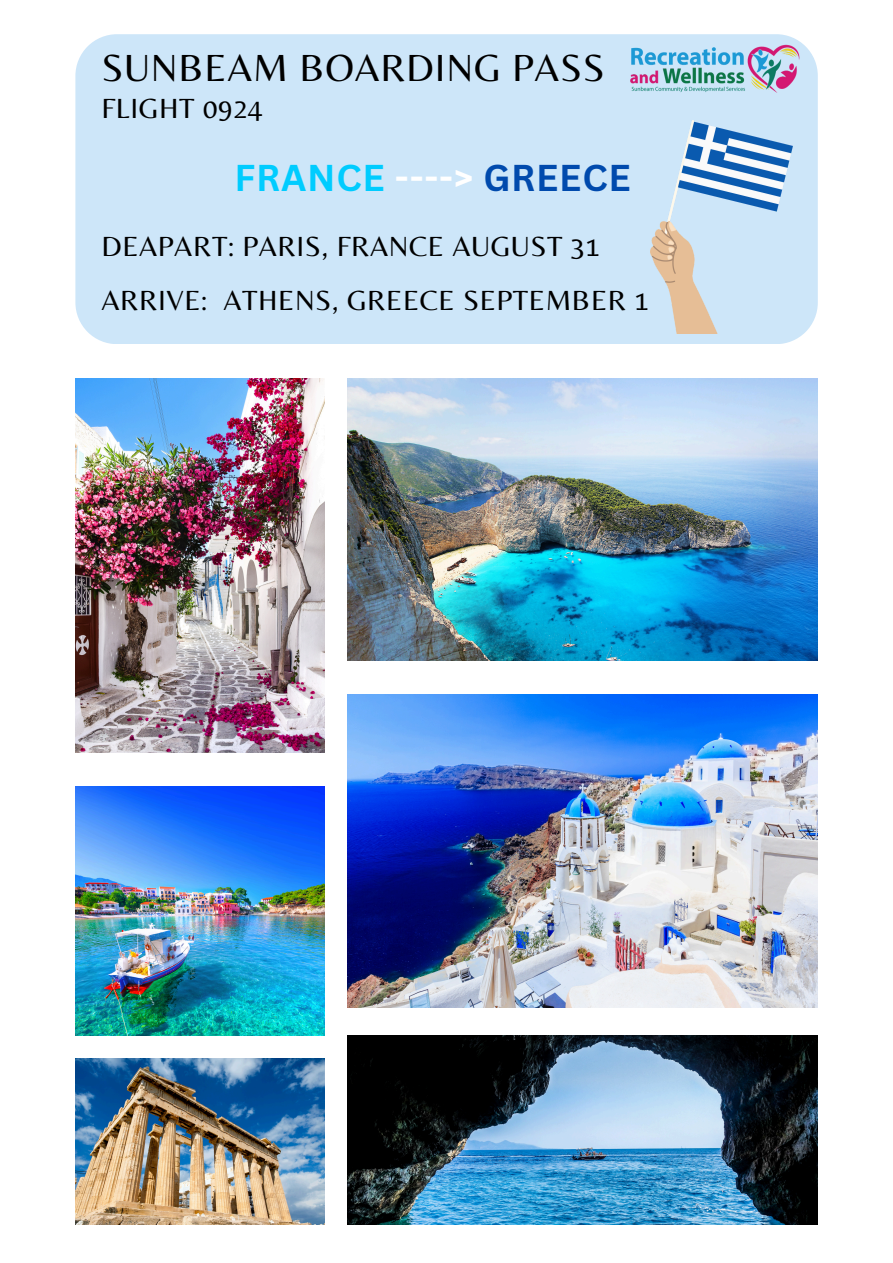
<style>
.page{position:relative;width:893px;height:1263px;background:#fff}
.page>*{position:absolute;margin:0;border:0;box-sizing:border-box;transform-origin:0 0}
.t1{font:39.38px "Belleza";letter-spacing:.02em;color:#000}
.t2{font:700 36.3px "Canva Sans";letter-spacing:.02em;color:#0cf}
.t3{font:28.88px "Belleza";letter-spacing:.02em;color:#000}
.s1{color:#fff}
.s2{color:#004aad}
</style>
<div class="page">
<div style="left:75px;top:34px;width:743px;height:310px;background:#cde6f9"></div>
<img style="left:630px;top:44px;width:171px;height:48px">
<img style="left:651px;top:121px;width:141px;height:212px">
<img style="left:348px;top:695px;width:469px;height:313px">
<img style="left:75px;top:378px;width:250px;height:374px">
<img style="left:348px;top:378px;width:469px;height:282px">
<img style="left:75px;top:786px;width:250px;height:250px">
<img style="left:75px;top:1059px;width:250px;height:166px">
<img style="left:348px;top:1036px;width:469px;height:189px">
<h2 class="t1" style="left:101px;top:45px;width:505px">SUNBEAM BOARDING PASS</h2>
<p class="t3" style="left:101px;top:91px;width:162px">FLIGHT 0924</p>
<p class="t2" style="left:234px;top:152px;width:398px">FRANCE <span class="s1">----&gt;</span> <span class="s2">GREECE</span></p>
<h1 class="t3" style="left:101px;top:229px;width:500px">DEAPART: PARIS, FRANCE AUGUST 31</h1>
<p class="t3" style="left:101px;top:283px;width:549px">ARRIVE: ATHENS, GREECE SEPTEMBER 1</p>
</div>
